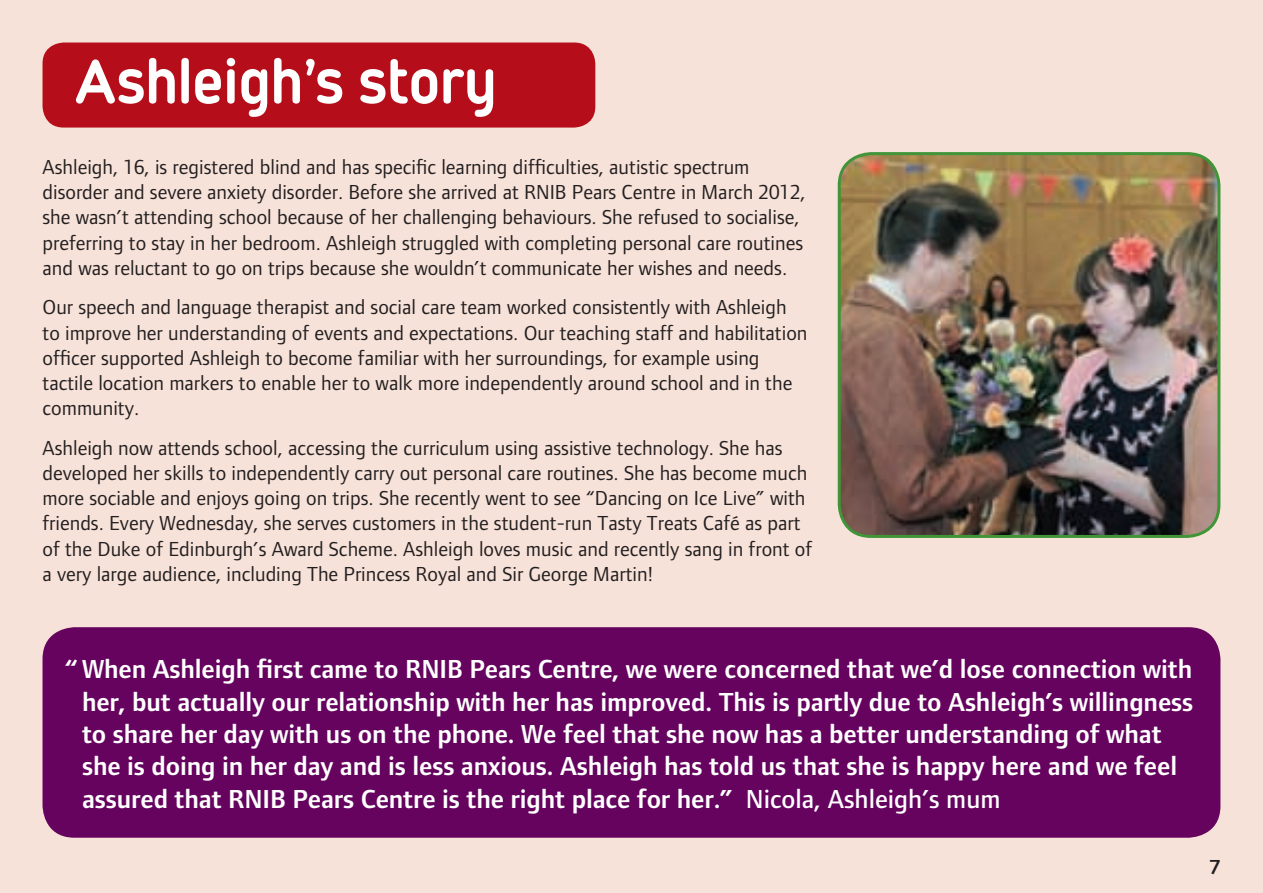
<style>
.page{position:relative;width:1263px;height:893px;background:#f7e2d9}
.page>*{position:absolute;margin:0;border:0;box-sizing:border-box;transform-origin:0 0}
.t1{font:69px "RNIB Headline";color:#fff}
.t2{font:600 27px/32.4px "Foundry Form Sans";letter-spacing:-.005em;color:#fff}
.t3{font:21px/25.2px "Foundry Form Sans";color:#231f20}
.t4{font:600 21px "Foundry Form Sans";color:#231f20}
.s1{font-weight:500}
</style>
<div class="page">
<img style="left:838px;top:152px;width:382px;height:386px">
<div style="left:43px;top:43px;width:552px;height:85px;background:#b50e1a;border-radius:21px"></div>
<div style="left:43px;top:627px;width:1177px;height:211px;background:#65035f;border-radius:32px"></div>
<h1 class="t1" style="left:74px;top:43px;width:424px">Ashleigh’s story</h1>
<p class="t3" style="left:43px;top:154px;width:765px">Ashleigh, 16, is registered blind and has specific learning difficulties, autistic spectrum disorder and severe anxiety disorder. Before she arrived at RNIB Pears Centre in March 2012, she wasn’t attending school because of her challenging behaviours. She refused to socialise, preferring to stay in her bedroom. Ashleigh struggled with completing personal care routines and was reluctant to go on trips because she wouldn’t communicate her wishes and needs.</p>
<p class="t3" style="left:43px;top:295px;width:766px">Our speech and language therapist and social care team worked consistently with Ashleigh to improve her understanding of events and expectations. Our teaching staff and habilitation officer supported Ashleigh to become familiar with her surroundings, for example using tactile location markers to enable her to walk more independently around school and in the community.</p>
<p class="t3" style="left:43px;top:435px;width:771px">Ashleigh now attends school, accessing the curriculum using assistive technology. She has developed her skills to independently carry out personal care routines. She has become much more sociable and enjoys going on trips. She recently went to see “Dancing on Ice Live” with friends. Every Wednesday, she serves customers in the student-run Tasty Treats Café as part of the Duke of Edinburgh’s Award Scheme. Ashleigh loves music and recently sang in front of a very large audience, including The Princess Royal and Sir George Martin!</p>
<p class="t2" style="left:82px;top:653px;width:1113px;text-indent:-17px">“ When Ashleigh first came to RNIB Pears Centre, we were concerned that we’d lose connection with her, but actually our relationship with her has improved. This is partly due to Ashleigh’s willingness to share her day with us on the phone. We feel that she now has a better understanding of what she is doing in her day and is less anxious. Ashleigh has told us that she is happy here and we feel assured that RNIB Pears Centre is the right place for her.” <span class="s1">Nicola, Ashleigh’s mum</span></p>
<p class="t4" style="left:1210px;top:855px;width:12px">7</p>
</div>
